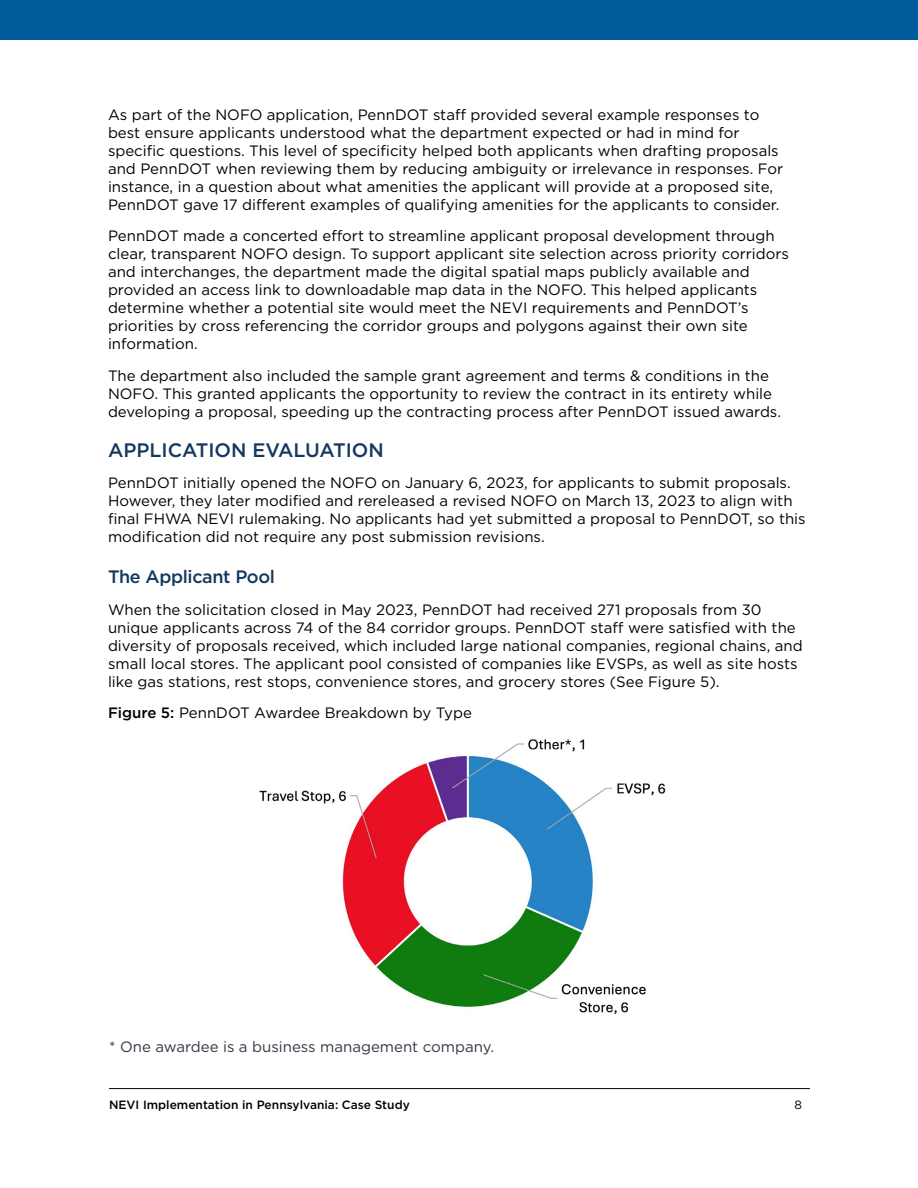
<style>
.page{position:relative;width:918px;height:1188px;background:#fff}
.page>*{position:absolute;margin:0;border:0;box-sizing:border-box;transform-origin:0 0}
.Toc_-_Sub_Head_ALL_CAPS{font:500 19.5px "Gotham";color:#14385f}
.ToC_-_SubHead{font:500 18px "Gotham";letter-spacing:-.02em;color:#14385f}
.t1{font:15px/18px "Gotham";color:#000}
.Figure_Caption_No_Source{font:15px "Gotham";color:#373545}
.t2{font:500 12px "Gotham";color:#000}
.t3{font:12px "Gotham";color:#000}
.s1{font-weight:500}
</style>
<div class="page">
<hr style="left:109px;top:1088px;width:701px;height:1px;background:#000">
<div style="left:0;top:0;width:918px;height:40px;background:#005b9d"></div>
<img style="left:259px;top:739px;width:407px;height:276px">
<p class="t1" style="left:108px;top:105px;width:677px">As part of the NOFO application, PennDOT staff provided several example responses to best ensure applicants understood what the department expected or had in mind for specific questions. This level of specificity helped both applicants when drafting proposals and PennDOT when reviewing them by reducing ambiguity or irrelevance in responses. For instance, in a question about what amenities the applicant will provide at a proposed site, PennDOT gave 17 different examples of qualifying amenities for the applicants to consider.</p>
<p class="t1" style="left:108px;top:227px;width:683px">PennDOT made a concerted effort to streamline applicant proposal development through clear, transparent NOFO design. To support applicant site selection across priority corridors and interchanges, the department made the digital spatial maps publicly available and provided an access link to downloadable map data in the NOFO. This helped applicants determine whether a potential site would meet the NEVI requirements and PennDOT’s priorities by cross referencing the corridor groups and polygons against their own site information.</p>
<p class="t1" style="left:108px;top:366px;width:672px">The department also included the sample grant agreement and terms &amp; conditions in the<br>NOFO. This granted applicants the opportunity to review the contract in its entirety while developing a proposal, speeding up the contracting process after PennDOT issued awards.</p>
<p class="Toc_-_Sub_Head_ALL_CAPS" style="left:108px;top:437px;width:277px">APPLICATION EVALUATION</p>
<p class="t1" style="left:108px;top:474px;width:699px">PennDOT initially opened the NOFO on January 6, 2023, for applicants to submit proposals.<br>However, they later modified and rereleased a revised NOFO on March 13, 2023 to align with final FHWA NEVI rulemaking. No applicants had yet submitted a proposal to PennDOT, so this modification did not require any post submission revisions.</p>
<p class="ToC_-_SubHead" style="left:108px;top:565px;width:169px">The Applicant Pool</p>
<p class="t1" style="left:108px;top:600px;width:696px">When the solicitation closed in May 2023, PennDOT had received 271 proposals from 30 unique applicants across 74 of the 84 corridor groups. PennDOT staff were satisfied with the diversity of proposals received, which included large national companies, regional chains, and small local stores. The applicant pool consisted of companies like EVSPs, as well as site hosts like gas stations, rest stops, convenience stores, and grocery stores (See Figure 5).</p>
<p class="t1" style="left:108px;top:704px;width:366px"><span class="s1">Figure 5:</span> PennDOT Awardee Breakdown by Type</p>
<p class="Figure_Caption_No_Source" style="left:109px;top:1037px;width:384px">* One awardee is a business management company.</p>
<p class="t2" style="left:109px;top:1097px;width:302px">NEVI Implementation in Pennsylvania: Case Study</p>
<p class="t3" style="left:795px;top:1097px;width:9px">8</p>
</div>
